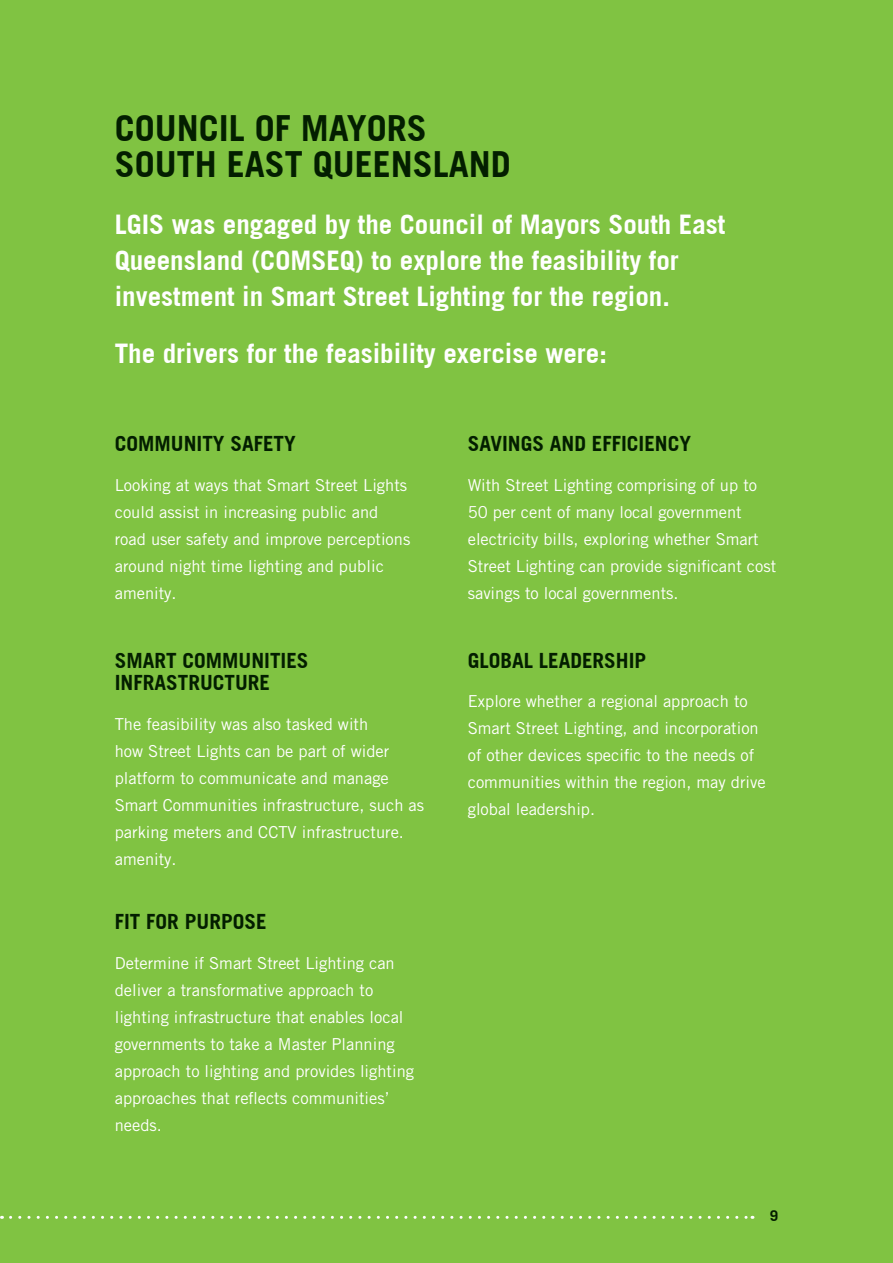
<style>
.page{position:relative;width:893px;height:1263px;background:#80c342}
.page>*{position:absolute;margin:0;border:0;box-sizing:border-box;transform-origin:0 0}
.t1{font:700 36px/36px "Trade Gothic";color:#031e00}
.t2{font:700 27px/36px "Trade Gothic";color:#fff}
.t3{font:700 21px/22.5px "Trade Gothic";color:#031e00}
.t4{font:16.5px/27px "Trade Gothic LT Pro";color:#fff}
.t5{font:700 15px "Trade Gothic";color:#031e00}
</style>
<div class="page">
<svg style="left:11px;top:1216px;width:742px;height:3px"></svg>
<h1 class="t1" style="left:115px;top:109px;width:398px">COUNCIL OF MAYORS<br>SOUTH EAST QUEENSLAND</h1>
<h2 class="t2" style="left:115px;top:206px;width:612px">LGIS was engaged by the Council of Mayors South East<br>Queensland (COMSEQ) to explore the feasibility for investment in Smart Street Lighting for the region.</h2>
<h2 class="t2" style="left:115px;top:335px;width:493px">The drivers for the feasibility exercise were:</h2>
<p class="t3" style="left:115px;top:432px;width:182px">COMMUNITY SAFETY</p>
<p class="t4" style="left:115px;top:471px;width:297px">Looking at ways that Smart Street Lights could assist in increasing public and road user safety and improve perceptions around night time lighting and public amenity.</p>
<p class="t3" style="left:115px;top:648px;width:195px">SMART COMMUNITIES<br>INFRASTRUCTURE</p>
<p class="t4" style="left:115px;top:710px;width:311px">The feasibility was also tasked with<br>how Street Lights can be part of wider platform to communicate and manage Smart Communities infrastructure, such as parking meters and CCTV infrastructure. amenity.</p>
<p class="t3" style="left:115px;top:910px;width:153px">FIT FOR PURPOSE</p>
<p class="t4" style="left:115px;top:949px;width:301px">Determine if Smart Street Lighting can deliver a transformative approach to lighting infrastructure that enables local governments to take a Master Planning approach to lighting and provides lighting approaches that reflects communities’ needs.</p>
<p class="t3" style="left:468px;top:432px;width:225px">SAVINGS AND EFFICIENCY</p>
<p class="t4" style="left:468px;top:471px;width:310px">With Street Lighting comprising of up to 50 per cent of many local government electricity bills, exploring whether Smart Street Lighting can provide significant cost savings to local governments.</p>
<p class="t3" style="left:468px;top:648px;width:180px">GLOBAL LEADERSHIP</p>
<p class="t4" style="left:468px;top:688px;width:299px">Explore whether a regional approach to Smart Street Lighting, and incorporation of other devices specific to the needs of communities within the region, may drive global leadership.</p>
<p class="t5" style="left:770px;top:1206px;width:10px">9</p>
</div>
